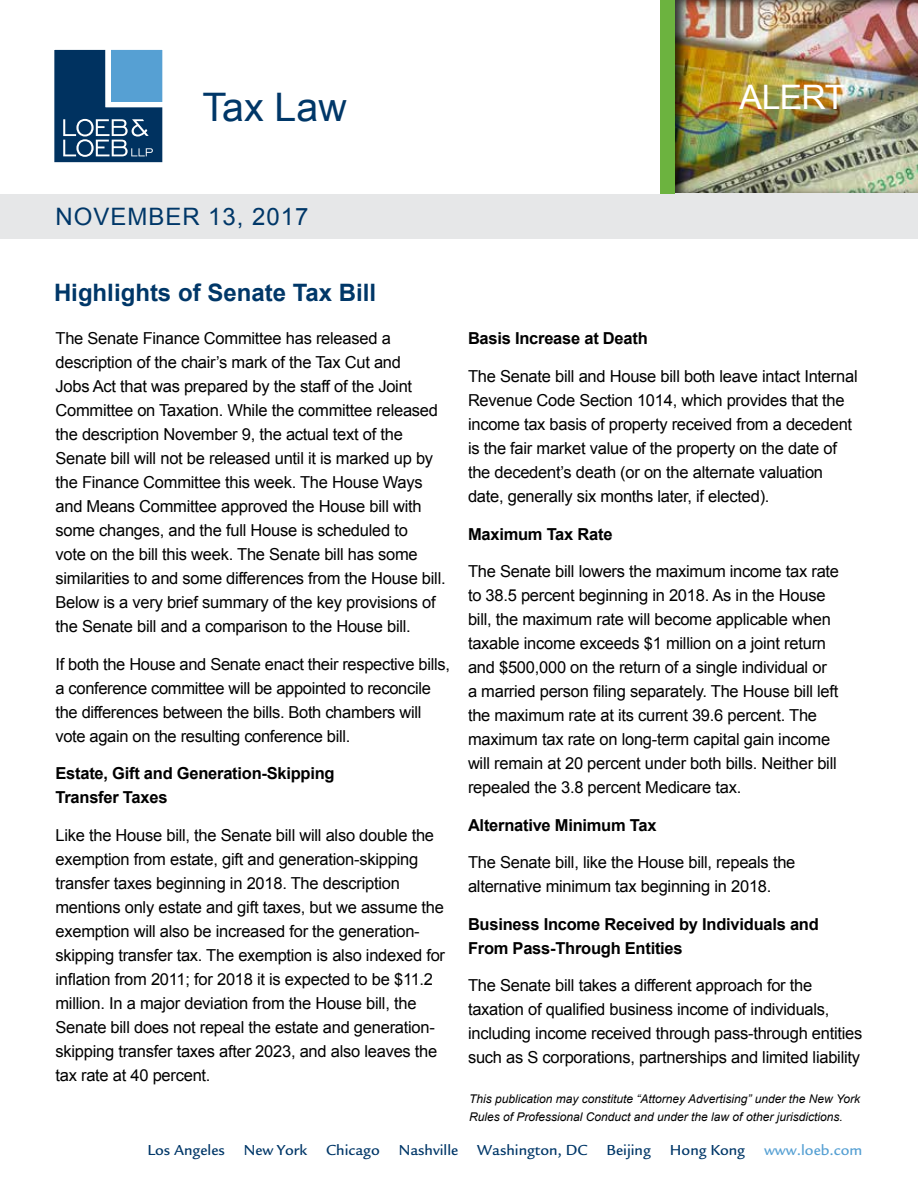
<style>
.page{position:relative;width:918px;height:1188px;background:#fff}
.page>*{position:absolute;margin:0;border:0;box-sizing:border-box;transform-origin:0 0}
.t1{font:39.3px "Arial";color:#003768}
.t2{font:33.75px "Arial";letter-spacing:-.025em;color:#fff}
.t3{font:700 24px "Arial";color:#003768}
.t4{font:24px "Arial";letter-spacing:.04em;color:#003768}
.t5{font:16.5px/24px "Arial";letter-spacing:-.015em;color:#000}
.t6{font:700 16.5px/24px "Arial";letter-spacing:-.015em;color:#000}
.t7{font:500 15px "Legacy Sans";color:#003768}
.t8{font:500 15px "Legacy Sans";color:#56a0d3}
.t9{font:italic 12px/18px "Arial";color:#000}
</style>
<div class="page">
<div style="left:671px;top:0;width:247px;height:195px;background:#000;opacity:.75"></div>
<div style="left:0;top:194px;width:918px;height:45px;background:#e6e7e8"></div>
<div style="left:660px;top:0;width:15px;height:194px;background:#6cb33f"></div>
<svg style="left:55px;top:50px;width:107px;height:112px;background:#32638d"></svg>
<h1 class="t1" style="left:202px;top:82px;width:146px">Tax Law</h1>
<h2 class="t2" style="left:740px;top:75px;width:108px">ALERT</h2>
<h3 class="t4" style="left:56px;top:201px;width:254px">NOVEMBER 13, 2017</h3>
<h3 class="t3" style="left:54px;top:277px;width:324px">Highlights of Senate Tax Bill</h3>
<p class="t5" style="left:56px;top:327px;width:392px">The Senate Finance Committee has released a description of the chair’s mark of the Tax Cut and<br>Jobs Act that was prepared by the staff of the Joint Committee on Taxation. While the committee released the description November 9, the actual text of the Senate bill will not be released until it is marked up by the Finance Committee this week. The House Ways and Means Committee approved the House bill with some changes, and the full House is scheduled to<br>vote on the bill this week. The Senate bill has some similarities to and some differences from the House bill.<br>Below is a very brief summary of the key provisions of the Senate bill and a comparison to the House bill.</p>
<p class="t5" style="left:56px;top:652px;width:396px">If both the House and Senate enact their respective bills, a conference committee will be appointed to reconcile the differences between the bills. Both chambers will vote again on the resulting conference bill.</p>
<p class="t6" style="left:56px;top:762px;width:281px">Estate, Gift and Generation-Skipping<br>Transfer Taxes</p>
<p class="t5" style="left:56px;top:823px;width:391px">Like the House bill, the Senate bill will also double the exemption from estate, gift and generation-skipping transfer taxes beginning in 2018. The description mentions only estate and gift taxes, but we assume the exemption will also be increased for the generation&shy;skipping transfer tax. The exemption is also indexed for inflation from 2011; for 2018 it is expected to be $11.2 million. In a major deviation from the House bill, the Senate bill does not repeal the estate and generation&shy;skipping transfer taxes after 2023, and also leaves the tax rate at 40 percent.</p>
<p class="t6" style="left:468px;top:327px;width:181px">Basis Increase at Death</p>
<p class="t5" style="left:468px;top:364px;width:391px">The Senate bill and House bill both leave intact Internal Revenue Code Section 1014, which provides that the income tax basis of property received from a decedent is the fair market value of the property on the date of the decedent’s death (or on the alternate valuation date, generally six months later, if elected).</p>
<p class="t6" style="left:468px;top:522px;width:146px">Maximum Tax Rate</p>
<p class="t5" style="left:468px;top:559px;width:373px">The Senate bill lowers the maximum income tax rate to 38.5 percent beginning in 2018. As in the House bill, the maximum rate will become applicable when taxable income exceeds $1 million on a joint return and $500,000 on the return of a single individual or a married person filing separately. The House bill left the maximum rate at its current 39.6 percent. The maximum tax rate on long-term capital gain income will remain at 20 percent under both bills. Neither bill repealed the 3.8 percent Medicare tax.</p>
<p class="t6" style="left:468px;top:813px;width:190px">Alternative Minimum Tax</p>
<p class="t5" style="left:468px;top:850px;width:329px">The Senate bill, like the House bill, repeals the alternative minimum tax beginning in 2018.</p>
<p class="t6" style="left:468px;top:912px;width:352px">Business Income Received by Individuals and<br>From Pass-Through Entities</p>
<p class="t5" style="left:468px;top:974px;width:396px">The Senate bill takes a different approach for the taxation of qualified business income of individuals, including income received through pass-through entities such as S corporations, partnerships and limited liability</p>
<p class="t9" style="left:469px;top:1089px;width:392px">This publication may constitute “Attorney Advertising” under the New York<br>Rules of Professional Conduct and under the law of other jurisdictions.</p>
<p class="t7" style="left:147px;top:1141px;width:79px">Los Angeles</p>
<p class="t7" style="left:244px;top:1141px;width:65px">New York</p>
<p class="t7" style="left:326px;top:1141px;width:55px">Chicago</p>
<p class="t7" style="left:399px;top:1141px;width:61px">Nashville</p>
<p class="t7" style="left:477px;top:1141px;width:112px">Washington, DC</p>
<p class="t7" style="left:607px;top:1141px;width:46px">Beijing</p>
<p class="t7" style="left:670px;top:1141px;width:77px">Hong Kong</p>
<p class="t8" style="left:764px;top:1141px;width:100px">www.loeb.com</p>
</div>
